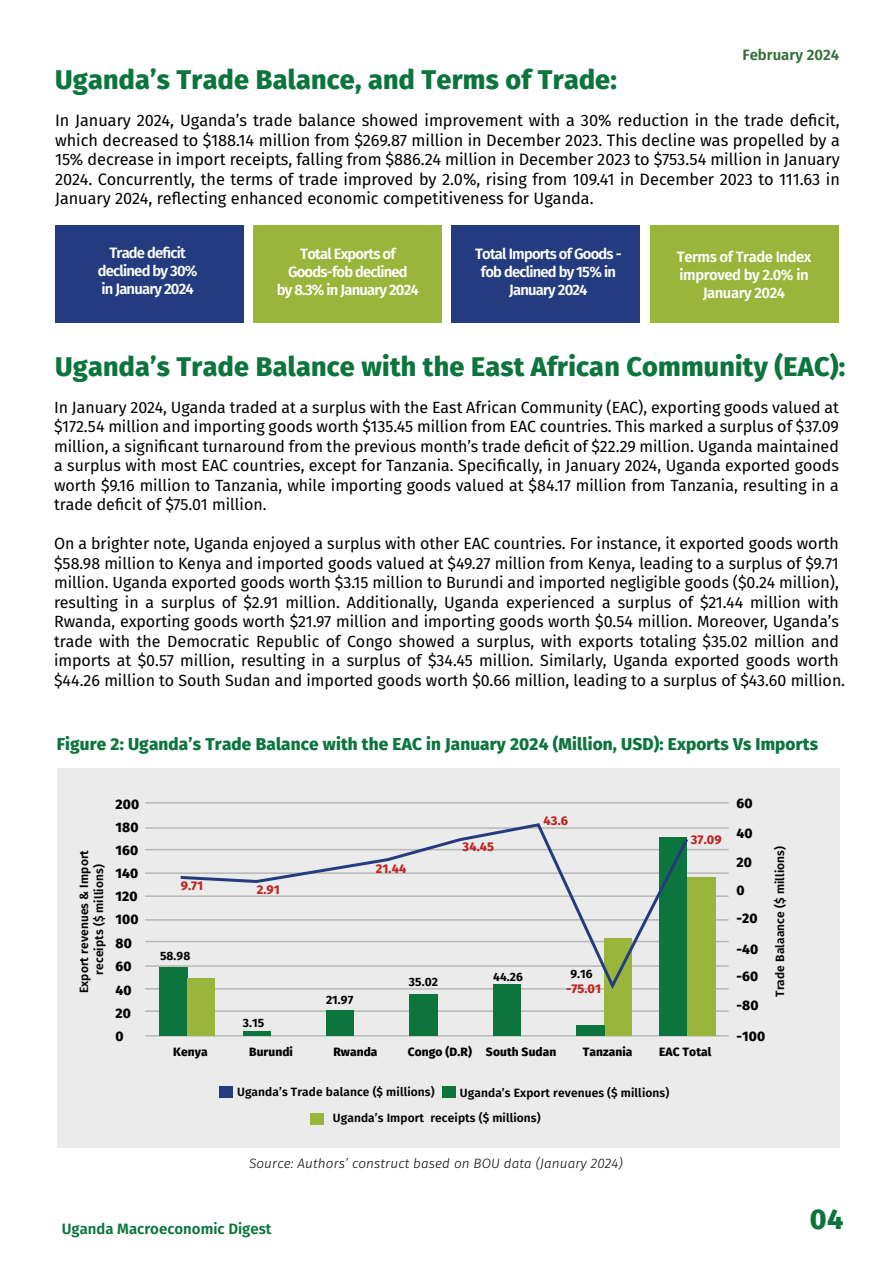
<style>
.page{position:relative;width:893px;height:1263px;background:#fff}
.page>*{position:absolute;margin:0;border:0;box-sizing:border-box;transform-origin:0 0}
.t1{font:800 28.5px "Fira Sans";color:#0c743d}
.t2{font:800 27px "Fira Sans";letter-spacing:.01em;color:#0c743d}
.t3{font:800 17.1px "Fira Sans";letter-spacing:.01em;color:#0c743d}
.t4{font:16.5px/19.5px "Fira Sans";color:#010101;text-align:justify}
.t5{font:16.2px/19.5px "Fira Sans";color:#010101;text-align:justify}
.t6{font:600 15px/17.9px "Fira Sans";letter-spacing:-.055em;color:#fff;text-align:center}
.t7{font:600 15px/17.9px "Fira Sans";letter-spacing:-.03em;color:#fff;text-align:center}
.t8{font:600 15px "Fira Sans";color:#0c743d}
.t9{font:600 15px "Fira Sans";color:#2f7037}
.t10{font:800 13.8px/23.2px "Fira Sans";letter-spacing:.01em;color:#010101}
.t11{font:italic 300 13.5px "Fira Sans";letter-spacing:.01em;color:#010101}
.t12{font:800 12.6px "Fira Sans";letter-spacing:.01em;color:#bb2926}
.t13{font:600 12px/26px "Fira Sans";letter-spacing:.01em;color:#010101}
.t14{font:800 12px "Fira Sans";letter-spacing:.01em;color:#010101}
.t15{font:700 12px "Fira Sans";letter-spacing:.01em;color:#010101}
</style>
<div class="page">
<div style="left:57px;top:768px;width:783px;height:379px;background:#ebebeb"></div>
<div style="left:56px;top:225px;width:188px;height:97px;background:#243c7f"></div>
<div style="left:254px;top:225px;width:188px;height:97px;background:#9ab53b"></div>
<div style="left:451px;top:225px;width:189px;height:97px;background:#243c7f"></div>
<div style="left:650px;top:225px;width:188px;height:97px;background:#9ab53b"></div>
<div style="left:219px;top:1086px;width:14px;height:12px;background:#243c7f"></div>
<div style="left:442px;top:1086px;width:13px;height:12px;background:#0c743d"></div>
<div style="left:310px;top:1113px;width:14px;height:11px;background:#9ab53b"></div>
<hr style="left:145px;top:802px;width:584px;height:1px;background:#989898">
<hr style="left:145px;top:827px;width:584px;height:2px;background:#989898">
<hr style="left:145px;top:849px;width:584px;height:1px;background:#989898">
<hr style="left:145px;top:872px;width:584px;height:2px;background:#989898">
<hr style="left:145px;top:895px;width:584px;height:2px;background:#989898">
<hr style="left:145px;top:919px;width:584px;height:2px;background:#989898">
<hr style="left:145px;top:941px;width:584px;height:1px;background:#989898">
<hr style="left:145px;top:965px;width:584px;height:2px;background:#989898">
<hr style="left:145px;top:988px;width:584px;height:1px;background:#989898">
<hr style="left:145px;top:1035px;width:584px;height:1px;background:#989898">
<hr style="left:145px;top:1010px;width:584px;height:2px;background:#989898">
<div style="left:604px;top:938px;width:28px;height:98px;background:#9ab53b"></div>
<div style="left:159px;top:968px;width:29px;height:68px;background:#0c743d"></div>
<div style="left:326px;top:1010px;width:27px;height:26px;background:#0c743d"></div>
<div style="left:243px;top:1031px;width:28px;height:5px;background:#0c743d"></div>
<div style="left:409px;top:995px;width:28px;height:41px;background:#0c743d"></div>
<div style="left:493px;top:984px;width:28px;height:52px;background:#0c743d"></div>
<div style="left:576px;top:1025px;width:28px;height:11px;background:#0c743d"></div>
<div style="left:659px;top:837px;width:28px;height:199px;background:#0c743d"></div>
<div style="left:687px;top:877px;width:28px;height:159px;background:#9ab53b"></div>
<div style="left:188px;top:978px;width:27px;height:58px;background:#9ab53b"></div>
<svg style="left:178px;top:823px;width:513px;height:169px"></svg>
<h2 class="t2" style="left:55px;top:56px;width:563px">Uganda’s Trade Balance, and Terms of Trade:</h2>
<p class="t9" style="left:742px;top:43px;width:98px">February 2024</p>
<p class="t4" style="left:55px;top:110px;width:786px">In January 2024, Uganda’s trade balance showed improvement with a 30% reduction in the trade deficit, which decreased to $188.14 million from $269.87 million in December 2023. This decline was propelled by a 15% decrease in import receipts, falling from $886.24 million in December 2023 to $753.54 million in January 2024. Concurrently, the terms of trade improved by 2.0%, rising from 109.41 in December 2023 to 111.63 in January 2024, reflecting enhanced economic competitiveness for Uganda.</p>
<p class="t6" style="left:98px;top:243px;width:101px">Trade deficit declined by 30% in January 2024</p>
<p class="t6" style="left:277px;top:244px;width:143px">Total Exports of<br>Goods-fob declined<br>by 8.3% in January 2024</p>
<p class="t6" style="left:475px;top:244px;width:148px">Total Imports of Goods - fob declined by 15% in<br>January 2024</p>
<p class="t7" style="left:677px;top:247px;width:136px">Terms of Trade Index improved by 2.0% in<br>January 2024</p>
<h2 class="t2" style="left:55px;top:343px;width:792px">Uganda’s Trade Balance with the East African Community (EAC):</h2>
<p class="t5" style="left:54px;top:397px;width:786px">In January 2024, Uganda traded at a surplus with the East African Community (EAC), exporting goods valued at $172.54 million and importing goods worth $135.45 million from EAC countries. This marked a surplus of $37.09 million, a significant turnaround from the previous month’s trade deficit of $22.29 million. Uganda maintained a surplus with most EAC countries, except for Tanzania. Specifically, in January 2024, Uganda exported goods worth $9.16 million to Tanzania, while importing goods valued at $84.17 million from Tanzania, resulting in a trade deficit of $75.01 million.</p>
<p class="t5" style="left:54px;top:534px;width:793px;text-align:left">On a brighter note, Uganda enjoyed a surplus with other EAC countries. For instance, it exported goods worth $58.98 million to Kenya and imported goods valued at $49.27 million from Kenya, leading to a surplus of $9.71 million. Uganda exported goods worth $3.15 million to Burundi and imported negligible goods ($0.24 million), resulting in a surplus of $2.91 million. Additionally, Uganda experienced a surplus of $21.44 million with Rwanda, exporting goods worth $21.97 million and importing goods worth $0.54 million. Moreover, Uganda’s trade with the Democratic Republic of Congo showed a surplus, with exports totaling $35.02 million and imports at $0.57 million, resulting in a surplus of $34.45 million. Similarly, Uganda exported goods worth $44.26 million to South Sudan and imported goods worth $0.66 million, leading to a surplus of $43.60 million.</p>
<p class="t3" style="left:57px;top:729px;width:763px">Figure 2: Uganda’s Trade Balance with the EAC in January 2024 (Million, USD): Exports Vs Imports</p>
<p class="t10" style="left:116px;top:791px;width:25px">200</p>
<p class="t10" style="left:736px;top:791px;width:18px">60</p>
<p class="t12" style="left:544px;top:809px;width:26px">43.6</p>
<p class="t10" style="left:116px;top:814px;width:25px">180</p>
<p class="t10" style="left:736px;top:821px;width:18px">40</p>
<p class="t12" style="left:691px;top:829px;width:32px">37.09</p>
<p class="t12" style="left:463px;top:836px;width:33px">34.45</p>
<p class="t10" style="left:116px;top:837px;width:24px">160</p>
<p class="t10" style="left:116px;top:883px;width:25px">120<br>100<br>80<br>60</p>
<p class="t13" style="left:76px;top:993px;width:145px;line-height:15px;text-align:center;rotate:-90deg">Export revenues &amp; Import receipts ($ millions)</p>
<p class="t13" style="left:766px;top:997px;width:152px;rotate:-90deg">Trade Balaance ($ millions)</p>
<p class="t10" style="left:736px;top:849px;width:17px">20</p>
<p class="t12" style="left:376px;top:858px;width:32px">21.44</p>
<p class="t10" style="left:116px;top:861px;width:24px">140</p>
<p class="t12" style="left:181px;top:875px;width:24px">9.71</p>
<p class="t12" style="left:257px;top:879px;width:25px">2.91</p>
<p class="t10" style="left:736px;top:877px;width:10px">0</p>
<p class="t10" style="left:736px;top:905px;width:23px">-20</p>
<p class="t10" style="left:736px;top:934px;width:23px;line-height:27.2px">-40 -60</p>
<p class="t10" style="left:736px;top:993px;width:24px">-80</p>
<p class="t15" style="left:160px;top:946px;width:32px">58.98</p>
<p class="t15" style="left:493px;top:966px;width:31px">44.26</p>
<p class="t15" style="left:570px;top:964px;width:24px">9.16</p>
<p class="t15" style="left:409px;top:971px;width:31px">35.02</p>
<p class="t12" style="left:566px;top:978px;width:37px">-75.01</p>
<p class="t10" style="left:116px;top:977px;width:18px;text-align:justify">40<br>20<br>0</p>
<p class="t15" style="left:326px;top:990px;width:29px">21.97</p>
<p class="t15" style="left:243px;top:1013px;width:23px">3.15</p>
<p class="t10" style="left:736px;top:1023px;width:30px">-100</p>
<p class="t14" style="left:173px;top:1041px;width:36px">Kenya</p>
<p class="t14" style="left:249px;top:1041px;width:45px">Burundi</p>
<p class="t14" style="left:333px;top:1041px;width:46px">Rwanda</p>
<p class="t14" style="left:408px;top:1041px;width:150px">Congo (D.R) South Sudan</p>
<p class="t14" style="left:583px;top:1041px;width:51px">Tanzania</p>
<p class="t14" style="left:659px;top:1041px;width:54px">EAC Total</p>
<p class="t13" style="left:237px;top:1078px;width:199px">Uganda’s Trade balance ($ millions)</p>
<p class="t13" style="left:333px;top:1079px;width:338px;text-indent:127px">Uganda’s Export revenues ($ millions)<br>Uganda’s Import receipts ($ millions)</p>
<p class="t11" style="left:249px;top:1153px;width:375px">Source: Authors’ construct based on BOU data (January 2024)</p>
<p class="t8" style="left:62px;top:1217px;width:211px">Uganda Macroeconomic Digest</p>
<h1 class="t1" style="left:810px;top:1195px;width:35px">04</h1>
</div>
